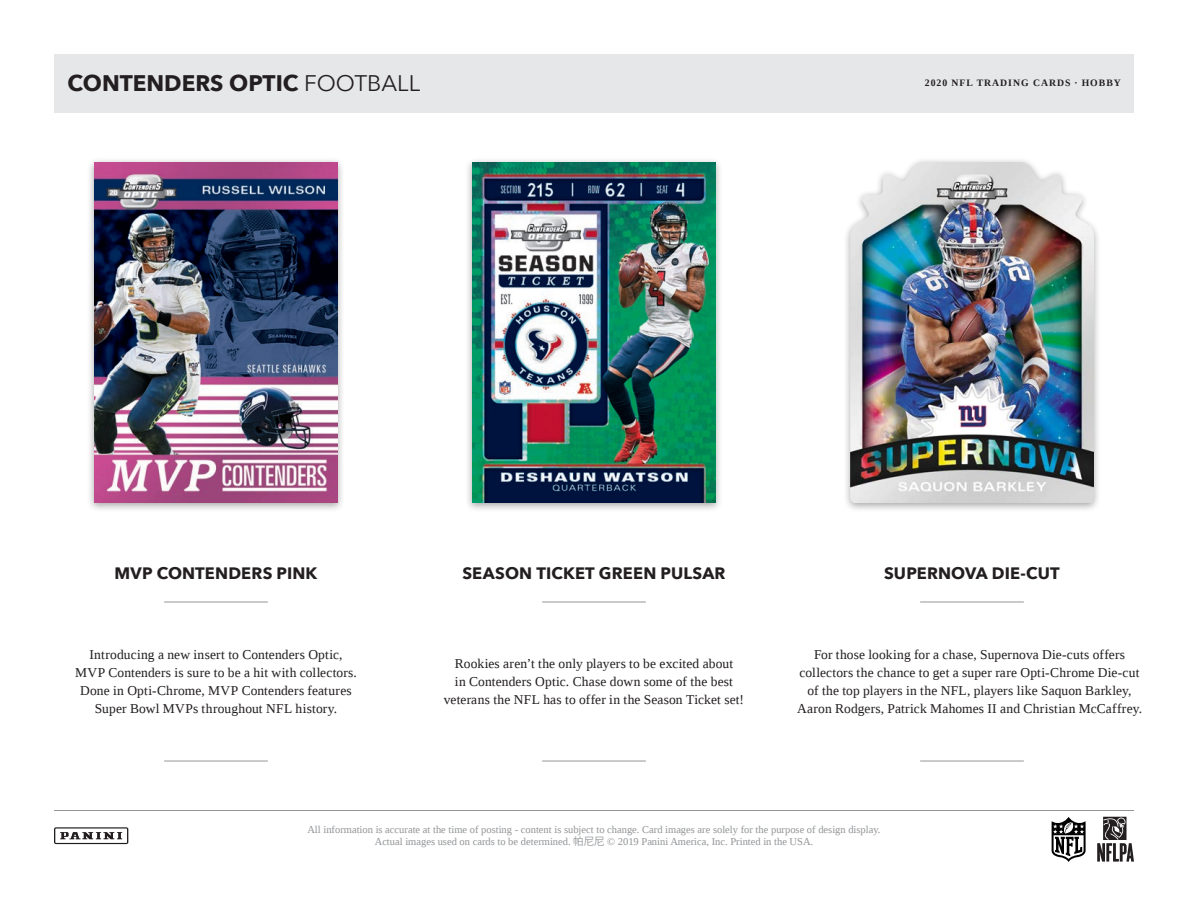
<style>
.page{position:relative;width:1188px;height:918px;background:#fff}
.page>*{position:absolute;margin:0;border:0;box-sizing:border-box;transform-origin:0 0}
.t1{font:700 22.5px "Avenir Next";color:#231f20}
.t2{font:700 16.5px "Avenir Next";letter-spacing:.01em;color:#231f20}
.t3{font:13.5px/18px "Liberation Serif";letter-spacing:.01em;color:#231f20;text-align:center}
.t4{font:10.5px/12.6px "Liberation Serif";color:#939598;text-align:center}
.t5{font:700 9.75px "Liberation Serif";letter-spacing:.1em;color:#231f20}
.s1{font-weight:400}
.s2{font-family:"Koz Go Pr 6 N"}
</style>
<div class="page">
<hr style="left:920px;top:602px;width:104px;height:1px;background:#939598">
<hr style="left:920px;top:761px;width:104px;height:1px;background:#939598">
<hr style="left:542px;top:602px;width:104px;height:1px;background:#939598">
<hr style="left:542px;top:761px;width:104px;height:1px;background:#939598">
<hr style="left:164px;top:602px;width:104px;height:1px;background:#939598">
<hr style="left:164px;top:761px;width:104px;height:1px;background:#939598">
<div style="left:87px;top:158px;width:258px;height:355px;background:#231f20;opacity:.4"></div>
<img style="left:94px;top:163px;width:243px;height:340px">
<div style="left:465px;top:158px;width:258px;height:355px;background:#231f20;opacity:.4"></div>
<img style="left:472px;top:163px;width:244px;height:340px">
<div style="left:843px;top:158px;width:258px;height:355px;background:#231f20;opacity:.4"></div>
<img style="left:850px;top:163px;width:244px;height:340px">
<hr style="left:54px;top:810px;width:1080px;height:1px;background:#939598">
<svg style="left:54px;top:827px;width:74px;height:17px"></svg>
<svg style="left:1097px;top:817px;width:37px;height:45px"></svg>
<svg style="left:1051px;top:817px;width:35px;height:45px"></svg>
<div style="left:54px;top:54px;width:1080px;height:58px;background:#e6e7e9"></div>
<p class="t1" style="left:68px;top:64px;width:354px">CONTENDERS OPTIC <span class="s1">FOOTBALL</span></p>
<p class="t5" style="left:925px;top:77px;width:198px">2020 NFL TRADING CARDS · HOBBY</p>
<p class="t2" style="left:115px;top:559px;width:204px">MVP CONTENDERS PINK</p>
<p class="t2" style="left:462px;top:559px;width:265px">SEASON TICKET GREEN PULSAR</p>
<p class="t2" style="left:884px;top:559px;width:177px">SUPERNOVA DIE-CUT</p>
<p class="t3" style="left:75px;top:646px;width:283px">Introducing a new insert to Contenders Optic, MVP Contenders is sure to be a hit with collectors.<br>Done in Opti-Chrome, MVP Contenders features Super Bowl MVPs throughout NFL history.</p>
<p class="t3" style="left:444px;top:655px;width:302px">Rookies aren’t the only players to be excited about<br>in Contenders Optic. Chase down some of the best veterans the NFL has to offer in the Season Ticket set!</p>
<p class="t3" style="left:797px;top:646px;width:347px">For those looking for a chase, Supernova Die-cuts offers collectors the chance to get a super rare Opti-Chrome Die-cut of the top players in the NFL, players like Saquon Barkley, Aaron Rodgers, Patrick Mahomes II and Christian McCaffrey.</p>
<p class="t4" style="left:307px;top:823px;width:575px">All information is accurate at the time of posting - content is subject to change. Card images are solely for the purpose of design display.<br>Actual images used on cards to be determined. <span class="s2">帕尼尼</span> © 2019 Panini America, Inc. Printed in the USA.</p>
</div>
